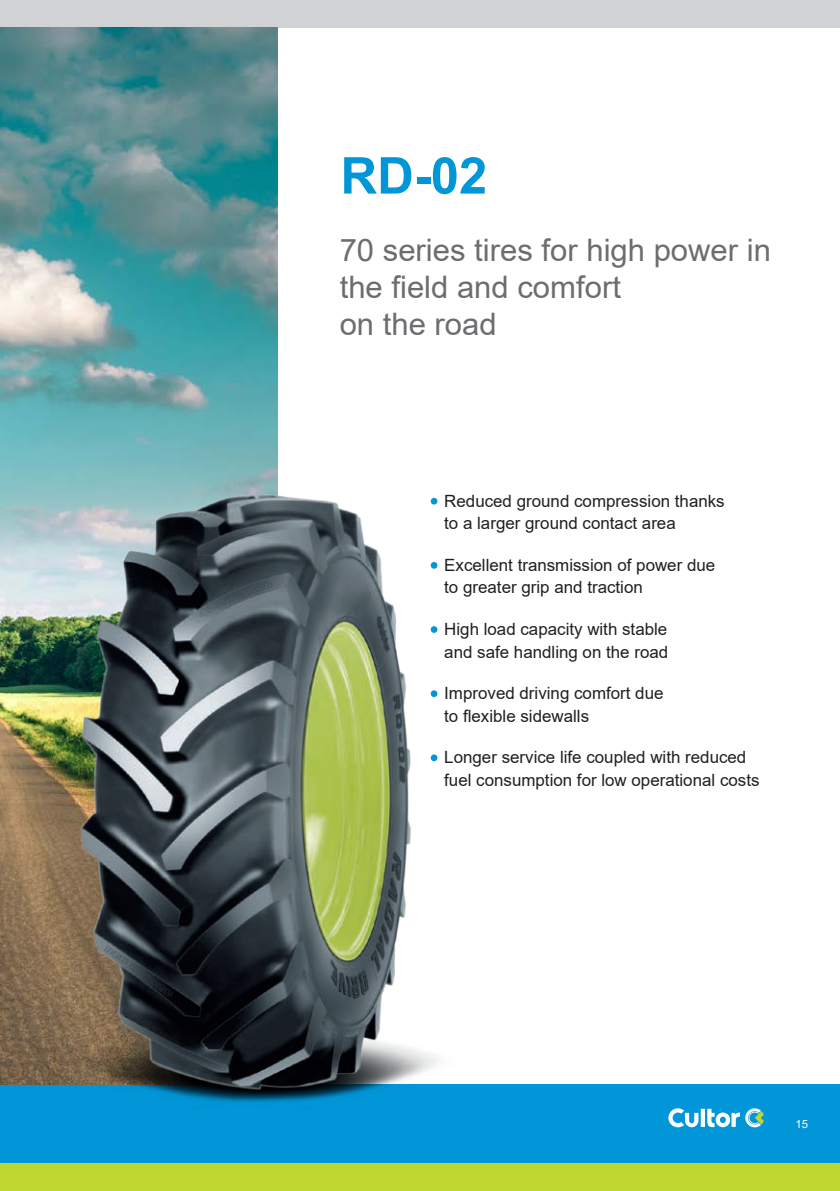
<style>
.page{position:relative;width:840px;height:1191px;background:#fff}
.page>*{position:absolute;margin:0;border:0;box-sizing:border-box;transform-origin:0 0}
.t1{font:700 50.8px "Arial";color:#0196d7}
.t2{font:31px/36.6px "Arial";color:#6c6d70}
.t3{font:17px/22.6px "Arial";color:#231f20}
.t4{font:11.2px "Arial";color:#fff}
</style>
<div class="page">
<div style="left:0;top:0;width:839px;height:27px;background:#d1d2d4"></div>
<div style="left:0;top:1084px;width:839px;height:79px;background:#0196d7"></div>
<div style="left:0;top:1163px;width:839px;height:28px;background:#bed630"></div>
<svg style="left:668px;top:1108px;width:95px;height:19px"></svg>
<img style="left:0;top:27px;width:277px;height:1057px">
<div style="left:430px;top:498px;width:7px;height:6px;background:#0196d7;border-radius:50%"></div>
<div style="left:430px;top:562px;width:7px;height:7px;background:#0196d7;border-radius:50%"></div>
<div style="left:430px;top:626px;width:7px;height:7px;background:#0196d7;border-radius:50%"></div>
<div style="left:430px;top:690px;width:7px;height:7px;background:#0196d7;border-radius:50%"></div>
<div style="left:430px;top:754px;width:7px;height:7px;background:#0196d7;border-radius:50%"></div>
<img style="left:53px;top:1000px;width:386px;height:103px">
<img style="left:72px;top:484px;width:350px;height:611px">
<h1 class="t1" style="left:340px;top:140px;width:148px">RD-02</h1>
<h2 class="t2" style="left:339px;top:232px;width:432px">70 series tires for high power in the field and comfort<br>on the road</h2>
<p class="t3" style="left:444px;top:489px;width:282px">Reduced ground compression thanks to a larger ground contact area</p>
<p class="t3" style="left:444px;top:553px;width:272px">Excellent transmission of power due to greater grip and traction</p>
<p class="t3" style="left:444px;top:617px;width:225px">High load capacity with stable and safe handling on the road</p>
<p class="t3" style="left:444px;top:682px;width:221px">Improved driving comfort due to flexible sidewalls</p>
<p class="t3" style="left:444px;top:746px;width:316px">Longer service life coupled with reduced fuel consumption for low operational costs</p>
<p class="t4" style="left:795px;top:1116px;width:14px">15</p>
</div>
